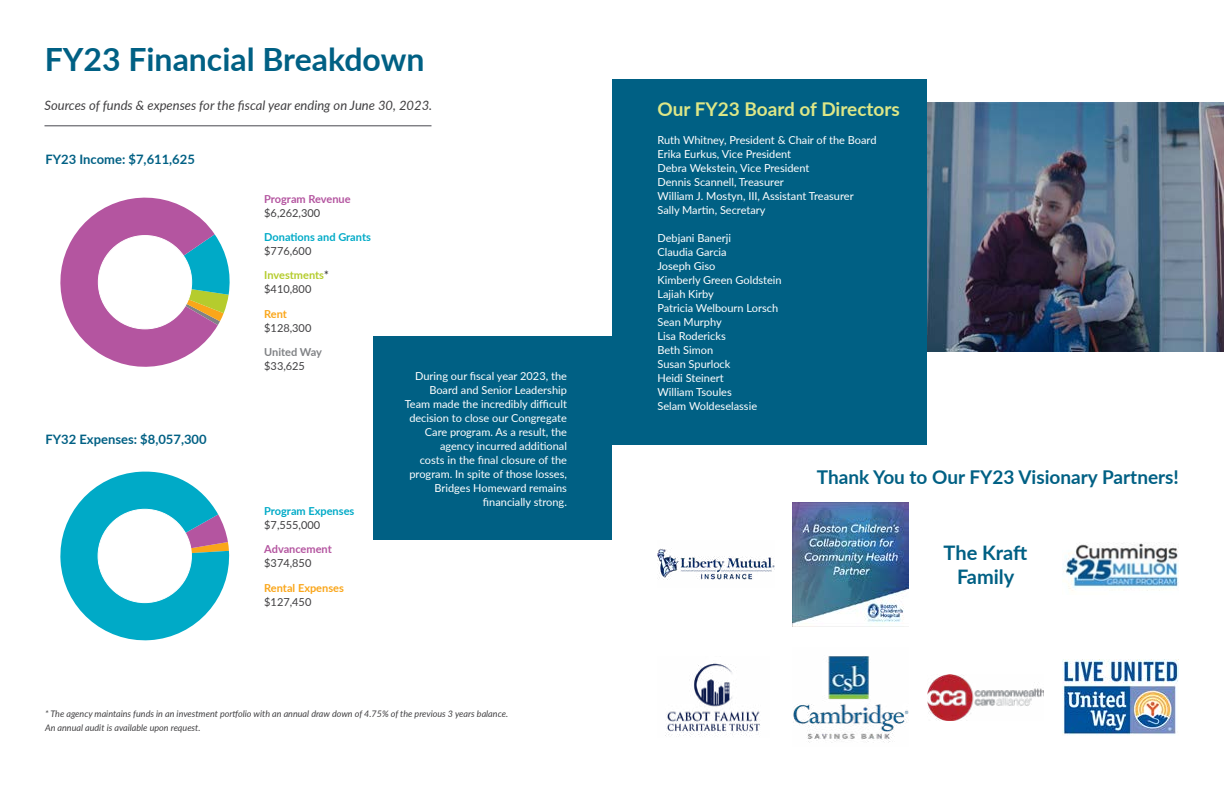
<style>
.page{position:relative;width:1224px;height:792px;background:#fff}
.page>*{position:absolute;margin:0;border:0;box-sizing:border-box;transform-origin:0 0}
.t1{font:700 32px "Lato";color:#006084}
.t2{font:700 20px/24px "Lato";color:#006084;text-align:center}
.t3{font:700 19px "Lato";color:#006084}
.t4{font:700 19px "Lato";color:#dee787}
.t5{font:italic 13px "Lato";color:#414042}
.t6{font:700 13px "Lato";color:#006084}
.t7{font:11px/14px "Lato";color:#fff}
.t8{font:11px "Lato";color:#414042}
.t9{font:700 11px "Lato";color:#00aac7}
.t10{font:700 11px "Lato";color:#b455a0}
.t11{font:700 11px/24.1px "Lato";color:#b5cc2d}
.t12{font:700 11px "Lato";color:#faa61a}
.t13{font:700 11px "Lato";letter-spacing:-.005em;color:#808285}
.t14{font:italic 9px/14px "Lato";color:#414042}
.s1{font-weight:400;color:#414042}
.s2{color:#414042}
</style>
<div class="page">
<img style="left:927px;top:103px;width:297px;height:248px">
<div style="left:612px;top:80px;width:315px;height:365px;background:#006084"></div>
<img style="left:792px;top:502px;width:117px;height:124px">
<img style="left:793px;top:656px;width:116px;height:87px">
<img style="left:1062px;top:659px;width:117px;height:76px">
<img style="left:657px;top:548px;width:117px;height:32px">
<img style="left:1063px;top:543px;width:116px;height:48px">
<svg style="left:60px;top:197px;width:170px;height:170px"></svg>
<div style="left:98px;top:236px;width:94px;height:93px;background:#fff;border-radius:50%"></div>
<svg style="left:60px;top:471px;width:170px;height:170px"></svg>
<div style="left:98px;top:509px;width:93px;height:94px;background:#fff;border-radius:50%"></div>
<hr style="left:44px;top:125px;width:388px;height:1px;background:#47474f">
<img style="left:927px;top:675px;width:117px;height:45px">
<img style="left:665px;top:663px;width:95px;height:74px">
<div style="left:374px;top:337px;width:238px;height:203px;background:#006084"></div>
<h1 class="t1" style="left:45px;top:36px;width:381px">FY23 Financial Breakdown</h1>
<p class="t5" style="left:44px;top:96px;width:389px">Sources of funds &amp; expenses for the fiscal year ending on June 30, 2023.</p>
<p class="t6" style="left:46px;top:150px;width:151px">FY23 Income: $7,611,625</p>
<p class="t6" style="left:46px;top:430px;width:163px">FY32 Expenses: $8,057,300</p>
<p class="t10" style="left:264px;top:191px;width:88px">Program Revenue</p>
<p class="t8" style="left:264px;top:205px;width:58px">$6,262,300</p>
<p class="t9" style="left:264px;top:229px;width:108px">Donations and Grants</p>
<p class="t11" style="left:264px;top:239px;width:66px"><span class="s1">$776,600<br></span>Investments<span class="s2">*</span></p>
<p class="t8" style="left:264px;top:281px;width:49px">$410,800</p>
<p class="t12" style="left:264px;top:305px;width:24px">Rent</p>
<p class="t8" style="left:264px;top:320px;width:49px">$128,300</p>
<p class="t13" style="left:264px;top:344px;width:59px">United Way</p>
<p class="t8" style="left:264px;top:358px;width:42px">$33,625</p>
<p class="t9" style="left:264px;top:503px;width:92px">Program Expenses</p>
<p class="t8" style="left:264px;top:517px;width:58px">$7,555,000</p>
<p class="t10" style="left:264px;top:541px;width:69px">Advancement</p>
<p class="t8" style="left:264px;top:556px;width:49px">$374,850</p>
<p class="t12" style="left:264px;top:579px;width:81px">Rental Expenses</p>
<p class="t8" style="left:264px;top:594px;width:49px">$127,450</p>
<p class="t7" style="left:405px;top:368px;width:164px;text-align:right">During our fiscal year 2023, the<br>Board and Senior Leadership<br>Team made the incredibly difficult decision to close our Congregate<br>Care program. As a result, the agency incurred additional<br>costs in the final closure of the program. In spite of those losses,<br>Bridges Homeward remains financially strong.</p>
<p class="t14" style="left:45px;top:706px;width:465px">* The agency maintains funds in an investment portfolio with an annual draw down of 4.75% of the previous 3 years balance.<br>An annual audit is available upon request.</p>
<h3 class="t4" style="left:657px;top:95px;width:244px">Our FY23 Board of Directors</h3>
<p class="t7" style="left:657px;top:133px;width:221px">Ruth Whitney, President &amp; Chair of the Board Erika Eurkus, Vice President<br>Debra Wekstein, Vice President<br>Dennis Scannell, Treasurer<br>William J. Mostyn, III, Assistant Treasurer Sally Martin, Secretary</p>
<p class="t7" style="left:657px;top:231px;width:126px">Debjani Banerji<br>Claudia Garcia<br>Joseph Giso<br>Kimberly Green Goldstein<br>Lajiah Kirby<br>Patricia Welbourn Lorsch<br>Sean Murphy<br>Lisa Rodericks<br>Beth Simon<br>Susan Spurlock<br>Heidi Steinert<br>William Tsoules<br>Selam Woldeselassie</p>
<h3 class="t3" style="left:817px;top:464px;width:364px">Thank You to Our FY23 Visionary Partners!</h3>
<h2 class="t2" style="left:944px;top:540px;width:85px">The Kraft<br>Family</h2>
</div>
